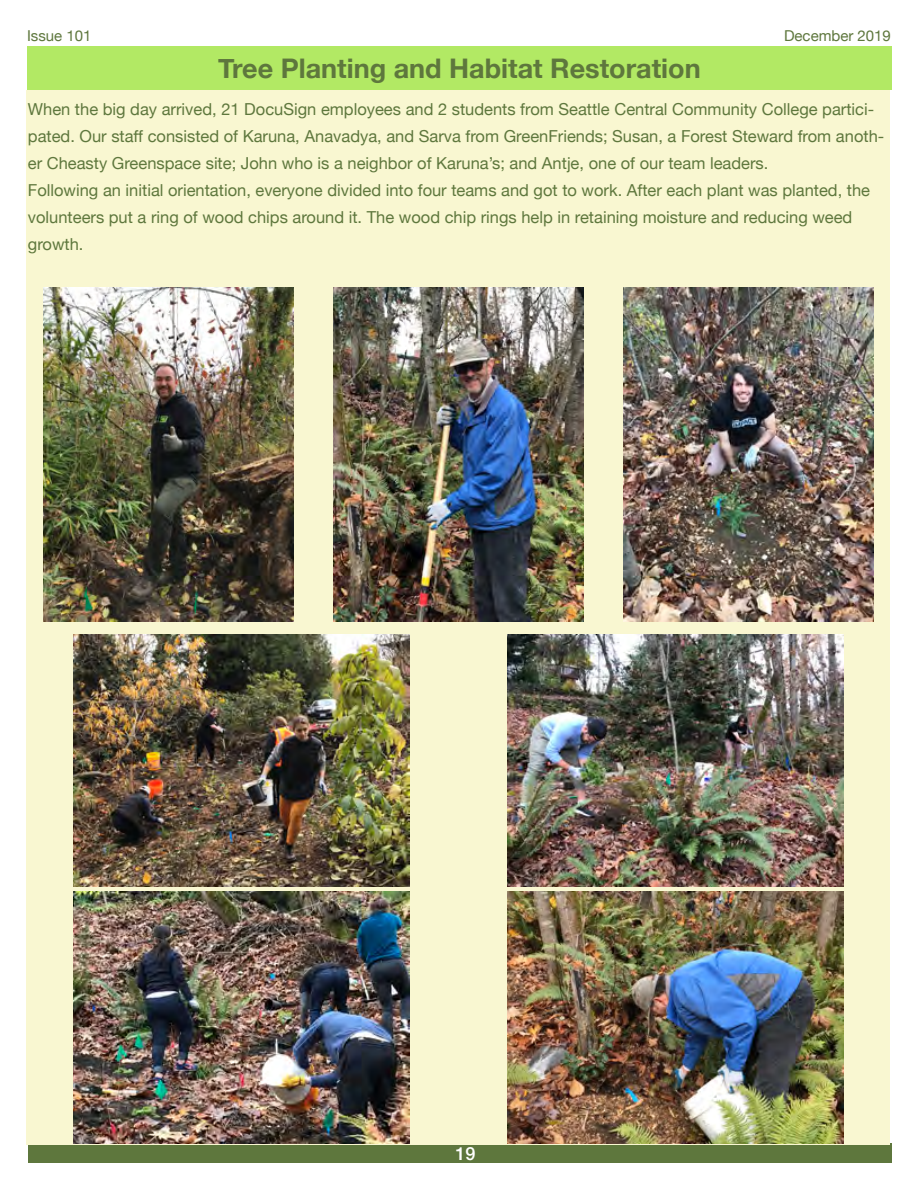
<style>
.page{position:relative;width:918px;height:1188px;background:#fff}
.page>*{position:absolute;margin:0;border:0;box-sizing:border-box;transform-origin:0 0}
.t1{font:700 27px "Helvetica Neue";color:#5e773d}
.t2{font:500 18px "Helvetica Neue";color:#fff}
.t3{font:16.5px/27px "Helvetica Neue";color:#5e773d}
.t4{font:15px "Helvetica Neue";color:#5e773d}
</style>
<div class="page">
<div style="left:28px;top:1143px;width:864px;height:19px;background:#5e773d"></div>
<div style="left:27px;top:90px;width:863px;height:1055px;background:#f9f7d1"></div>
<div style="left:27px;top:46px;width:865px;height:44px;background:#b2e964"></div>
<img style="left:43px;top:287px;width:251px;height:334px">
<img style="left:333px;top:287px;width:251px;height:334px">
<img style="left:623px;top:287px;width:251px;height:334px">
<img style="left:74px;top:634px;width:336px;height:253px">
<img style="left:507px;top:634px;width:336px;height:253px">
<img style="left:74px;top:891px;width:336px;height:252px">
<img style="left:507px;top:891px;width:336px;height:252px">
<p class="t4" style="left:27px;top:25px;width:66px">Issue 101</p>
<p class="t4" style="left:784px;top:25px;width:108px">December 2019</p>
<h1 class="t1" style="left:218px;top:47px;width:484px">Tree Planting and Habitat Restoration</h1>
<p class="t3" style="left:28px;top:97px;width:858px">When the big day arrived, 21 DocuSign employees and 2 students from Seattle Central Community College partici&shy;pated. Our staff consisted of Karuna, Anavadya, and Sarva from GreenFriends; Susan, a Forest Steward from anoth&shy;er Cheasty Greenspace site; John who is a neighbor of Karuna’s; and Antje, one of our team leaders.<br>Following an initial orientation, everyone divided into four teams and got to work. After each plant was planted, the volunteers put a ring of wood chips around it. The wood chip rings help in retaining moisture and reducing weed growth.</p>
<p class="t2" style="left:455px;top:1139px;width:22px">19</p>
</div>
